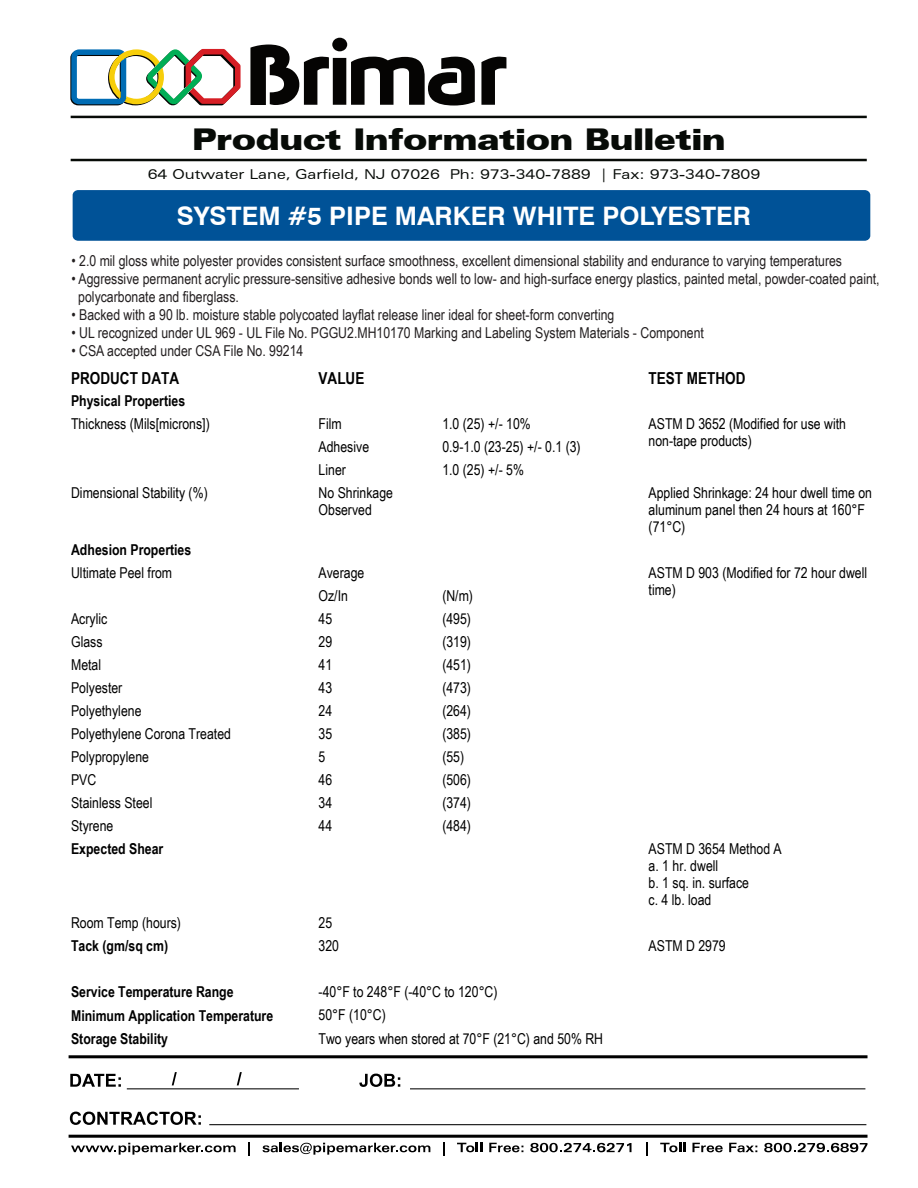
<style>
.page{position:relative;width:918px;height:1188px;background:#fff}
.page>*{position:absolute;margin:0;border:0;box-sizing:border-box;transform-origin:0 0}
.t1{font:900 expanded 30px "Zurich BT";color:#070b07}
.t2{font:700 25.5px "Swiss 721 BT";color:#fff}
.t3{font:700 16.5px "Arial Narrow";color:#000}
.t4{font:15px/17px "Arial Narrow";color:#000}
.t5{font:15px/18px "Arial Narrow";color:#231f20}
.t6{font:700 15px "Arial Narrow";color:#000}
.t7{font:expanded 13.65px "Zurich BT";color:#070b07}
</style>
<div class="page">
<div style="left:73px;top:190px;width:797px;height:51px;background:#005297;border-radius:5px"></div>
<hr style="left:71px;top:116px;width:796px;height:2px;background:#070b07">
<hr style="left:71px;top:159px;width:796px;height:2px;background:#070b07">
<svg style="left:250px;top:38px;width:225px;height:68px"></svg>
<svg style="left:481px;top:57px;width:25px;height:48px"></svg>
<svg style="left:70px;top:49px;width:171px;height:57px"></svg>
<svg style="left:359px;top:1074px;width:41px;height:13px"></svg>
<svg style="left:70px;top:1112px;width:131px;height:13px"></svg>
<hr style="left:410px;top:1088px;width:455px;height:1px;background:#000">
<hr style="left:209px;top:1124px;width:657px;height:1px;background:#000">
<hr style="left:69px;top:1055px;width:799px;height:3px;background:#000">
<hr style="left:69px;top:1135px;width:799px;height:3px;background:#000">
<svg style="left:70px;top:1074px;width:51px;height:13px"></svg>
<hr style="left:127px;top:1088px;width:172px;height:1px;background:#000">
<svg style="left:172px;top:1072px;width:5px;height:13px"></svg>
<svg style="left:237px;top:1072px;width:5px;height:13px"></svg>
<svg style="left:71px;top:1143px;width:165px;height:12px"></svg>
<svg style="left:249px;top:1142px;width:1px;height:13px"></svg>
<svg style="left:263px;top:1143px;width:167px;height:12px"></svg>
<svg style="left:444px;top:1142px;width:1px;height:13px"></svg>
<svg style="left:457px;top:1143px;width:25px;height:9px"></svg>
<svg style="left:489px;top:1143px;width:34px;height:9px"></svg>
<svg style="left:530px;top:1143px;width:102px;height:9px"></svg>
<svg style="left:647px;top:1142px;width:1px;height:13px"></svg>
<svg style="left:660px;top:1143px;width:25px;height:9px"></svg>
<svg style="left:692px;top:1143px;width:31px;height:9px"></svg>
<svg style="left:729px;top:1143px;width:28px;height:9px"></svg>
<svg style="left:764px;top:1143px;width:103px;height:9px"></svg>
<h1 class="t1" style="left:192px;top:122px;width:535px">Product Information Bulletin</h1>
<p class="t7" style="left:148px;top:166px;width:614px">64 Outwater Lane, Garfield, NJ 07026 Ph: 973-340-7889 | Fax: 973-340-7809</p>
<h2 class="t2" style="left:177px;top:200px;width:576px">SYSTEM #5 PIPE MARKER WHITE POLYESTER</h2>
<p class="t5" style="left:71px;top:251px;width:772px">• 2.0 mil gloss white polyester provides consistent surface smoothness, excellent dimensional stability and endurance to varying temperatures</p>
<p class="t5" style="left:78px;top:269px;width:803px;text-indent:-7px">• Aggressive permanent acrylic pressure-sensitive adhesive bonds well to low- and high-surface energy plastics, painted metal, powder-coated paint, polycarbonate and fiberglass.</p>
<p class="t5" style="left:71px;top:305px;width:545px">• Backed with a 90 lb. moisture stable polycoated layflat release liner ideal for sheet-form converting</p>
<p class="t5" style="left:71px;top:323px;width:634px">• UL recognized under UL 969 - UL File No. PGGU2.MH10170 Marking and Labeling System Materials - Component</p>
<p class="t5" style="left:71px;top:341px;width:234px">• CSA accepted under CSA File No. 99214</p>
<p class="t3" style="left:71px;top:366px;width:110px">PRODUCT DATA</p>
<p class="t3" style="left:319px;top:366px;width:47px">VALUE</p>
<p class="t3" style="left:649px;top:366px;width:98px">TEST METHOD</p>
<p class="t6" style="left:71px;top:390px;width:116px">Physical Properties</p>
<p class="t4" style="left:71px;top:415px;width:140px">Thickness (Mils[microns])</p>
<p class="t4" style="left:319px;top:415px;width:25px">Film</p>
<p class="t4" style="left:442px;top:415px;width:90px">1.0 (25) +/- 10%</p>
<p class="t4" style="left:649px;top:415px;width:199px">ASTM D 3652 (Modified for use with non-tape products)</p>
<p class="t4" style="left:319px;top:438px;width:52px">Adhesive</p>
<p class="t4" style="left:442px;top:438px;width:140px">0.9-1.0 (23-25) +/- 0.1 (3)</p>
<p class="t4" style="left:319px;top:461px;width:29px">Liner</p>
<p class="t4" style="left:442px;top:461px;width:83px">1.0 (25) +/- 5%</p>
<p class="t4" style="left:71px;top:484px;width:138px">Dimensional Stability (%)</p>
<p class="t4" style="left:319px;top:484px;width:76px">No Shrinkage<br>Observed</p>
<p class="t4" style="left:649px;top:484px;width:225px">Applied Shrinkage: 24 hour dwell time on aluminum panel then 24 hours at 160°F (71°C)</p>
<p class="t6" style="left:71px;top:539px;width:122px">Adhesion Properties</p>
<p class="t4" style="left:71px;top:564px;width:103px">Ultimate Peel from</p>
<p class="t4" style="left:319px;top:564px;width:47px">Average</p>
<p class="t4" style="left:649px;top:564px;width:220px">ASTM D 903 (Modified for 72 hour dwell time)</p>
<p class="t4" style="left:319px;top:587px;width:31px">Oz/In</p>
<p class="t4" style="left:442px;top:587px;width:32px">(N/m)</p>
<p class="t4" style="left:71px;top:610px;width:38px">Acrylic</p>
<p class="t4" style="left:319px;top:610px;width:15px">45</p>
<p class="t4" style="left:442px;top:610px;width:30px">(495)</p>
<p class="t4" style="left:71px;top:633px;width:33px">Glass</p>
<p class="t4" style="left:319px;top:633px;width:15px">29</p>
<p class="t4" style="left:442px;top:633px;width:30px">(319)</p>
<p class="t4" style="left:71px;top:656px;width:32px">Metal</p>
<p class="t4" style="left:319px;top:656px;width:15px">41</p>
<p class="t4" style="left:442px;top:656px;width:30px">(451)</p>
<p class="t4" style="left:71px;top:679px;width:53px">Polyester</p>
<p class="t4" style="left:319px;top:679px;width:15px">43</p>
<p class="t4" style="left:442px;top:679px;width:30px">(473)</p>
<p class="t4" style="left:71px;top:702px;width:72px">Polyethylene</p>
<p class="t4" style="left:319px;top:702px;width:15px">24</p>
<p class="t4" style="left:442px;top:702px;width:30px">(264)</p>
<p class="t4" style="left:71px;top:725px;width:161px">Polyethylene Corona Treated</p>
<p class="t4" style="left:319px;top:725px;width:15px">35</p>
<p class="t4" style="left:442px;top:725px;width:30px">(385)</p>
<p class="t4" style="left:71px;top:748px;width:79px">Polypropylene</p>
<p class="t4" style="left:319px;top:748px;width:8px">5</p>
<p class="t4" style="left:442px;top:748px;width:23px">(55)</p>
<p class="t4" style="left:71px;top:771px;width:27px">PVC</p>
<p class="t4" style="left:319px;top:771px;width:15px">46</p>
<p class="t4" style="left:442px;top:771px;width:30px">(506)</p>
<p class="t4" style="left:71px;top:794px;width:83px">Stainless Steel</p>
<p class="t4" style="left:319px;top:794px;width:15px">34</p>
<p class="t4" style="left:442px;top:794px;width:30px">(374)</p>
<p class="t4" style="left:71px;top:817px;width:44px">Styrene</p>
<p class="t4" style="left:319px;top:817px;width:15px">44</p>
<p class="t4" style="left:442px;top:817px;width:30px">(484)</p>
<p class="t6" style="left:71px;top:838px;width:94px">Expected Shear</p>
<p class="t4" style="left:649px;top:840px;width:135px">ASTM D 3654 Method A a. 1 hr. dwell<br>b. 1 sq. in. surface<br>c. 4 lb. load</p>
<p class="t4" style="left:71px;top:914px;width:111px">Room Temp (hours)</p>
<p class="t4" style="left:319px;top:914px;width:15px">25</p>
<p class="t6" style="left:71px;top:934px;width:99px">Tack (gm/sq cm)</p>
<p class="t4" style="left:319px;top:937px;width:22px">320</p>
<p class="t4" style="left:649px;top:937px;width:79px">ASTM D 2979</p>
<p class="t6" style="left:71px;top:981px;width:164px">Service Temperature Range</p>
<p class="t4" style="left:319px;top:983px;width:181px">-40°F to 248°F (-40°C to 120°C)</p>
<p class="t6" style="left:71px;top:1004px;width:204px">Minimum Application Temperature</p>
<p class="t4" style="left:319px;top:1006px;width:69px">50°F (10°C)</p>
<p class="t6" style="left:71px;top:1027px;width:98px">Storage Stability</p>
<p class="t4" style="left:319px;top:1029px;width:286px">Two years when stored at 70°F (21°C) and 50% RH</p>
</div>
